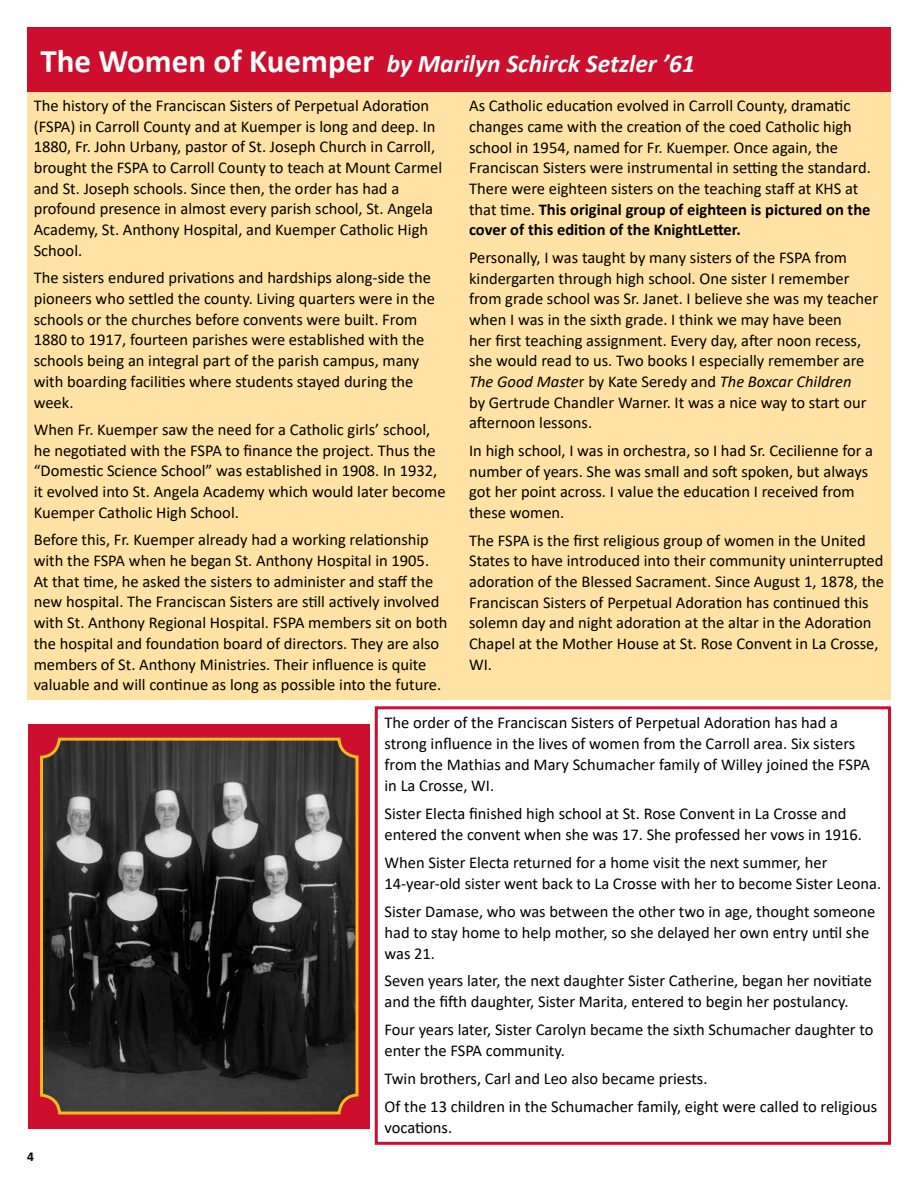
<style>
.page{position:relative;width:918px;height:1188px;background:#fff}
.page>*{position:absolute;margin:0;border:0;box-sizing:border-box;transform-origin:0 0}
.t1{font:italic 700 25.5px "Calibri";color:#fff}
.t2{font:16.5px/20.7px "Calibri";color:#000}
.t3{font:700 13.5px "Calibri";color:#000}
.s1{font-style:normal;font-size:33px}
.s2{font-weight:700}
.s3{font-style:italic}
</style>
<div class="page">
<div style="left:27px;top:92px;width:864px;height:608px;background:#ffe2a4"></div>
<div style="left:27px;top:27px;width:864px;height:65px;background:#ce0e2d"></div>
<div style="left:375px;top:706px;width:516px;height:439px;border:3px solid #ce0e2d"></div>
<div style="left:28px;top:724px;width:342px;height:404px;background:#ce0e2d"></div>
<img style="left:44px;top:742px;width:311px;height:369px">
<div style="left:40px;top:738px;width:319px;height:377px;border:3px solid #ffb71b;border-radius:18px"></div>
<h1 class="t1" style="left:40px;top:45px;width:656px"><span class="s1">The Women of Kuemper</span> by Marilyn Schirck Setzler ’61</h1>
<p class="t2" style="left:34px;top:95px;width:410px">The history of the Franciscan Sisters of Perpetual Adoration (FSPA) in Carroll County and at Kuemper is long and deep. In 1880, Fr. John Urbany, pastor of St. Joseph Church in Carroll, brought the FSPA to Carroll County to teach at Mount Carmel and St. Joseph schools. Since then, the order has had a profound presence in almost every parish school, St. Angela Academy, St. Anthony Hospital, and Kuemper Catholic High School.</p>
<p class="t2" style="left:34px;top:267px;width:403px">The sisters endured privations and hardships along-side the pioneers who settled the county. Living quarters were in the schools or the churches before convents were built. From 1880 to 1917, fourteen parishes were established with the schools being an integral part of the parish campus, many with boarding facilities where students stayed during the week.</p>
<p class="t2" style="left:34px;top:419px;width:413px">When Fr. Kuemper saw the need for a Catholic girls’ school, he negotiated with the FSPA to finance the project. Thus the “Domestic Science School” was established in 1908. In 1932, it evolved into St. Angela Academy which would later become Kuemper Catholic High School.</p>
<p class="t2" style="left:34px;top:529px;width:415px">Before this, Fr. Kuemper already had a working relationship with the FSPA when he began St. Anthony Hospital in 1905.<br>At that time, he asked the sisters to administer and staff the new hospital. The Franciscan Sisters are still actively involved with St. Anthony Regional Hospital. FSPA members sit on both the hospital and foundation board of directors. They are also members of St. Anthony Ministries. Their influence is quite valuable and will continue as long as possible into the future.</p>
<p class="t2" style="left:469px;top:95px;width:403px">As Catholic education evolved in Carroll County, dramatic changes came with the creation of the coed Catholic high school in 1954, named for Fr. Kuemper. Once again, the Franciscan Sisters were instrumental in setting the standard.<br>There were eighteen sisters on the teaching staff at KHS at that time. <span class="s2">This original group of eighteen is pictured on the cover of this edition of the KnightLetter.</span></p>
<p class="t2" style="left:469px;top:247px;width:411px">Personally, I was taught by many sisters of the FSPA from kindergarten through high school. One sister I remember from grade school was Sr. Janet. I believe she was my teacher when I was in the sixth grade. I think we may have been<br>her first teaching assignment. Every day, after noon recess, she would read to us. Two books I especially remember are <span class="s3">The Good Maste</span>r by Kate Seredy and <span class="s3">The Boxcar Children<br></span>by Gertrude Chandler Warner. It was a nice way to start our afternoon lessons.</p>
<p class="t2" style="left:469px;top:440px;width:406px">In high school, I was in orchestra, so I had Sr. Cecilienne for a number of years. She was small and soft spoken, but always got her point across. I value the education I received from these women.</p>
<p class="t2" style="left:469px;top:529px;width:417px">The FSPA is the first religious group of women in the United States to have introduced into their community uninterrupted adoration of the Blessed Sacrament. Since August 1, 1878, the Franciscan Sisters of Perpetual Adoration has continued this solemn day and night adoration at the altar in the Adoration Chapel at the Mother House at St. Rose Convent in La Crosse, WI.</p>
<p class="t3" style="left:27px;top:1147px;width:8px">4</p>
<p class="t2" style="left:385px;top:712px;width:487px">The order of the Franciscan Sisters of Perpetual Adoration has had a strong influence in the lives of women from the Carroll area. Six sisters from the Mathias and Mary Schumacher family of Willey joined the FSPA in La Crosse, WI.</p>
<p class="t2" style="left:385px;top:803px;width:479px">Sister Electa finished high school at St. Rose Convent in La Crosse and entered the convent when she was 17. She professed her vows in 1916.</p>
<p class="t2" style="left:385px;top:852px;width:498px">When Sister Electa returned for a home visit the next summer, her<br>14-year-old sister went back to La Crosse with her to become Sister Leona.</p>
<p class="t2" style="left:385px;top:900px;width:493px">Sister Damase, who was between the other two in age, thought someone had to stay home to help mother, so she delayed her own entry until she was 21.</p>
<p class="t2" style="left:385px;top:970px;width:489px">Seven years later, the next daughter Sister Catherine, began her novitiate and the fifth daughter, Sister Marita, entered to begin her postulancy.</p>
<p class="t2" style="left:385px;top:1019px;width:490px">Four years later, Sister Carolyn became the sixth Schumacher daughter to enter the FSPA community.</p>
<p class="t2" style="left:385px;top:1064px;width:494px;line-height:27.8px">Twin brothers, Carl and Leo also became priests.<br>Of the 13 children in the Schumacher family, eight were called to religious</p>
<p class="t2" style="left:385px;top:1117px;width:69px">vocations.</p>
</div>
